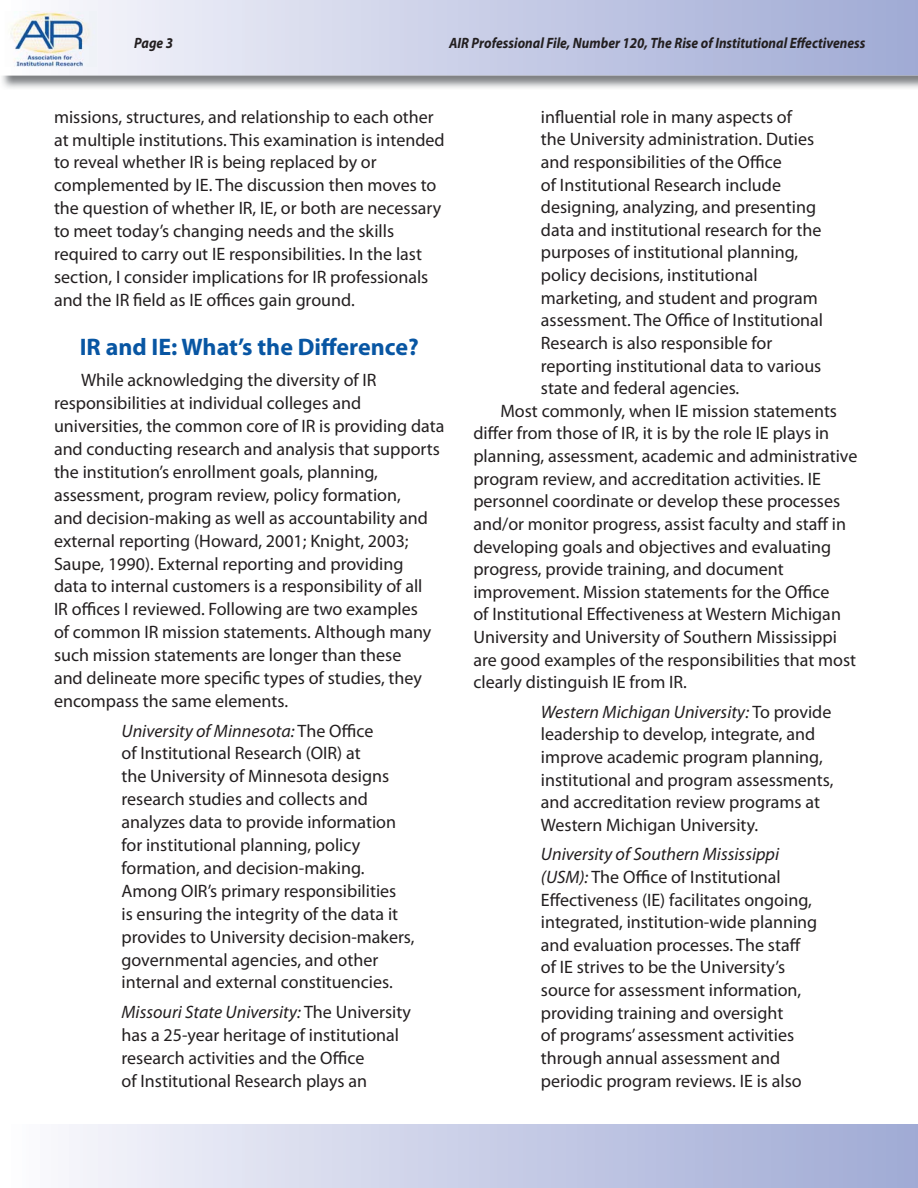
<style>
.page{position:relative;width:918px;height:1188px;background:#fff}
.page>*{position:absolute;margin:0;border:0;box-sizing:border-box;transform-origin:0 0}
.t1{font:700 24px "Myriad Pro";color:#0856a3}
.t2{font:18px/23px "Myriad Pro";color:#231f20}
.t3{font:italic 700 15px "Myriad Pro";color:#231f20;scale:.9 1}
.s1{font-style:italic}
</style>
<div class="page">
<svg style="left:13px;top:0;width:905px;height:75px;background:#c8cee6"></svg>
<img style="left:5px;top:12px;width:91px;height:55px">
<div style="left:0;top:1125px;width:918px;height:63px;background:linear-gradient(to right,#fbfafd,#9ea9d4)"></div>
<p class="t3" style="left:134px;top:37px;width:45px">Page 3</p>
<p class="t3" style="left:449px;top:37px;width:464px">AIR Professional File, Number 120, The Rise of Institutional Effectiveness</p>
<p class="t2" style="left:54px;top:106px;width:392px">missions, structures, and relationship to each other at multiple institutions. This examination is intended to reveal whether IR is being replaced by or complemented by IE. The discussion then moves to the question of whether IR, IE, or both are necessary to meet today’s changing needs and the skills required to carry out IE responsibilities. In the last section, I consider implications for IR professionals and the IR field as IE offices gain ground.</p>
<h1 class="t1" style="left:80px;top:337px;width:341px">IR and IE: What’s the Difference?</h1>
<p class="t2" style="left:54px;top:370px;width:392px;text-indent:27px">While acknowledging the diversity of IR responsibilities at individual colleges and universities, the common core of IR is providing data and conducting research and analysis that supports the institution’s enrollment goals, planning, assessment, program review, policy formation,<br>and decision-making as well as accountability and external reporting (Howard, 2001; Knight, 2003; Saupe, 1990). External reporting and providing<br>data to internal customers is a responsibility of all<br>IR offices I reviewed. Following are two examples<br>of common IR mission statements. Although many such mission statements are longer than these<br>and delineate more specific types of studies, they encompass the same elements.</p>
<p class="t2" style="left:122px;top:720px;width:295px"><span class="s1">University of Minnesota:</span> The Office<br>of Institutional Research (OIR) at<br>the University of Minnesota designs research studies and collects and analyzes data to provide information for institutional planning, policy formation, and decision-making.<br>Among OIR’s primary responsibilities<br>is ensuring the integrity of the data it provides to University decision-makers, governmental agencies, and other internal and external constituencies.</p>
<p class="t2" style="left:122px;top:1002px;width:291px"><span class="s1">Missouri State University:</span> The University has a 25-year heritage of institutional research activities and the Office<br>of Institutional Research plays an</p>
<p class="t2" style="left:541px;top:106px;width:253px">influential role in many aspects of</p>
<p class="t2" style="left:541px;top:129px;width:275px">the University administration. Duties</p>
<p class="t2" style="left:541px;top:152px;width:243px">and responsibilities of the Office</p>
<p class="t2" style="left:541px;top:174px;width:242px">of Institutional Research include</p>
<p class="t2" style="left:541px;top:197px;width:277px">designing, analyzing, and presenting</p>
<p class="t2" style="left:541px;top:219px;width:282px">data and institutional research for the</p>
<p class="t2" style="left:541px;top:242px;width:259px">purposes of institutional planning,</p>
<p class="t2" style="left:541px;top:265px;width:218px">policy decisions, institutional</p>
<p class="t2" style="left:541px;top:287px;width:279px">marketing, and student and program</p>
<p class="t2" style="left:541px;top:310px;width:284px">assessment. The Office of Institutional</p>
<p class="t2" style="left:541px;top:333px;width:233px">Research is also responsible for</p>
<p class="t2" style="left:541px;top:355px;width:282px">reporting institutional data to various</p>
<p class="t2" style="left:541px;top:378px;width:200px">state and federal agencies.</p>
<p class="t2" style="left:500px;top:400px;width:338px">Most commonly, when IE mission statements</p>
<p class="t2" style="left:473px;top:423px;width:357px">differ from those of IR, it is by the role IE plays in</p>
<p class="t2" style="left:473px;top:446px;width:386px">planning, assessment, academic and administrative</p>
<p class="t2" style="left:473px;top:468px;width:349px">program review, and accreditation activities. IE</p>
<p class="t2" style="left:473px;top:491px;width:368px">personnel coordinate or develop these processes</p>
<p class="t2" style="left:473px;top:514px;width:374px">and/or monitor progress, assist faculty and staff in</p>
<p class="t2" style="left:473px;top:536px;width:359px">developing goals and objectives and evaluating</p>
<p class="t2" style="left:473px;top:559px;width:312px">progress, provide training, and document</p>
<p class="t2" style="left:473px;top:581px;width:358px">improvement. Mission statements for the Office</p>
<p class="t2" style="left:473px;top:604px;width:369px">of Institutional Effectiveness at Western Michigan</p>
<p class="t2" style="left:473px;top:627px;width:365px">University and University of Southern Mississippi</p>
<p class="t2" style="left:473px;top:649px;width:384px">are good examples of the responsibilities that most</p>
<p class="t2" style="left:473px;top:672px;width:215px">clearly distinguish IE from IR.</p>
<p class="t2" style="left:541px;top:701px;width:294px"><span class="s1">Western Michigan University:</span> To provide leadership to develop, integrate, and improve academic program planning, institutional and program assessments, and accreditation review programs at Western Michigan University.</p>
<p class="t2" style="left:541px;top:844px;width:278px"><span class="s1">University of Southern Mississippi (USM):</span> The Office of Institutional Effectiveness (IE) facilitates ongoing, integrated, institution-wide planning and evaluation processes. The staff of IE strives to be the University’s source for assessment information, providing training and oversight<br>of programs’ assessment activities through annual assessment and periodic program reviews. IE is also</p>
</div>
